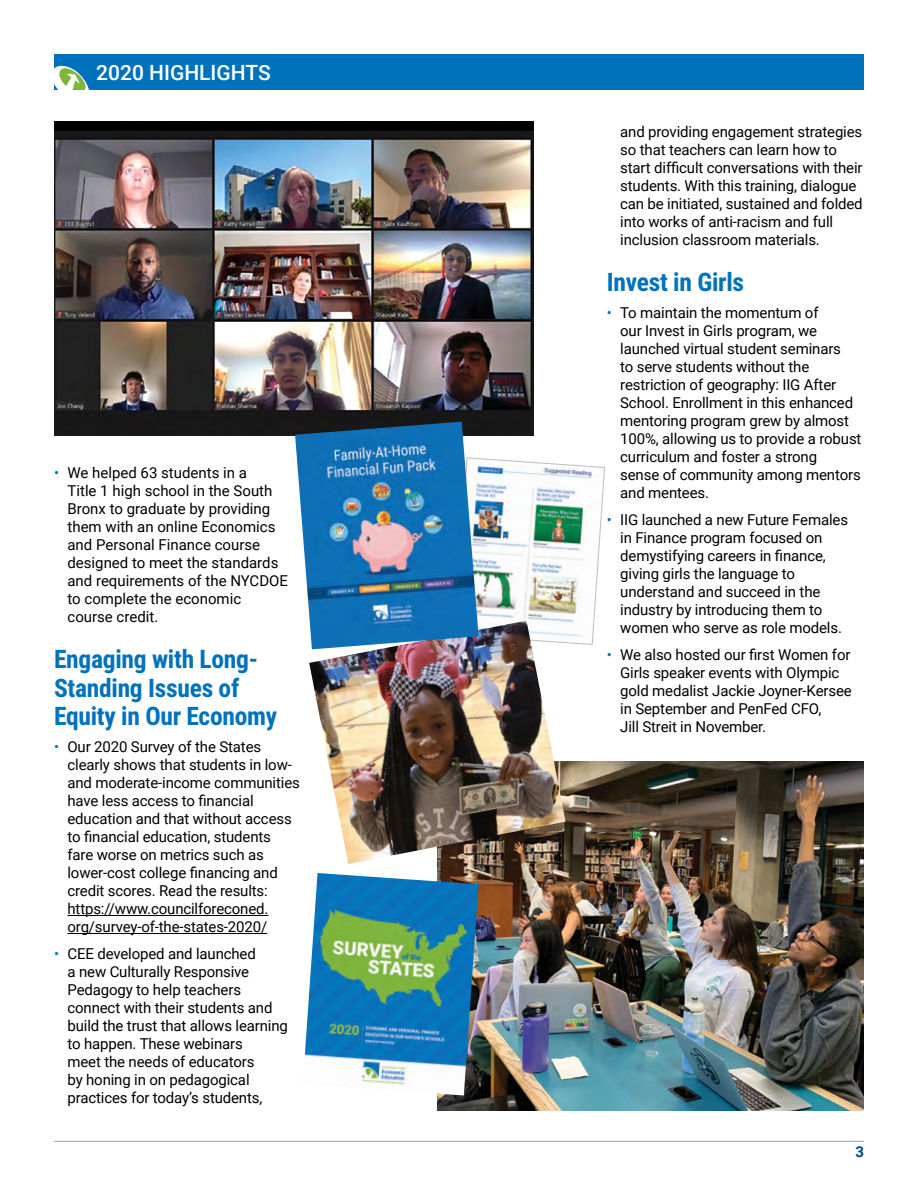
<style>
.page{position:relative;width:918px;height:1188px;background:#fff}
.page>*{position:absolute;margin:0;border:0;box-sizing:border-box;transform-origin:0 0}
.t1{font:700 25.5px/28.5px "Roboto Condensed";letter-spacing:-.01em;color:#0072bc}
.t2{font:500 21px "Roboto";color:#fff}
.t3{font:15px/18px "Roboto";letter-spacing:-.01em;color:#000}
.t4{font:700 15px "Roboto";color:#004a80}
.s1{color:#0072bc}
</style>
<div class="page">
<img style="left:437px;top:761px;width:427px;height:349px">
<img style="left:479px;top:458px;width:126px;height:187px">
<hr style="left:54px;top:1141px;width:810px;height:1px;background:#75bee9">
<div style="left:54px;top:54px;width:810px;height:36px;background:#0072bc"></div>
<hr style="left:68px;top:915px;width:200px;height:1px;background:#000">
<hr style="left:68px;top:933px;width:199px;height:1px;background:#000">
<img style="left:309px;top:621px;width:257px;height:243px">
<img style="left:304px;top:873px;width:175px;height:222px">
<img style="left:54px;top:122px;width:479px;height:313px">
<img style="left:295px;top:422px;width:184px;height:227px">
<h2 class="t2" style="left:96px;top:60px;width:176px">2020 HIGHLIGHTS</h2>
<p class="t3" style="left:68px;top:464px;width:222px;text-indent:-14px"><span class="s1">•</span> We helped 63 students in a<br>Title 1 high school in the South<br>Bronx to graduate by providing them with an online Economics and Personal Finance course designed to meet the standards and requirements of the NYCDOE to complete the economic course credit.</p>
<h1 class="t1" style="left:54px;top:645px;width:225px">Engaging with Long-<br>Standing Issues of<br>Equity in Our Economy</h1>
<p class="t3" style="left:68px;top:738px;width:234px;text-indent:-14px"><span class="s1">•</span> Our 2020 Survey of the States clearly shows that students in low&shy;and moderate-income communities have less access to financial education and that without access to financial education, students fare worse on metrics such as lower-cost college financing and credit scores. Read the results: https://www.councilforeconed. org/survey-of-the-states-2020/</p>
<p class="t3" style="left:68px;top:945px;width:222px;text-indent:-14px"><span class="s1">•</span> CEE developed and launched<br>a new Culturally Responsive<br>Pedagogy to help teachers connect with their students and build the trust that allows learning to happen. These webinars<br>meet the needs of educators<br>by honing in on pedagogical practices for today’s students,</p>
<p class="t3" style="left:620px;top:123px;width:244px">and providing engagement strategies so that teachers can learn how to start difficult conversations with their students. With this training, dialogue can be initiated, sustained and folded into works of anti-racism and full inclusion classroom materials.</p>
<h1 class="t1" style="left:607px;top:268px;width:139px">Invest in Girls</h1>
<p class="t3" style="left:620px;top:304px;width:243px;text-indent:-14px"><span class="s1">•</span> To maintain the momentum of<br>our Invest in Girls program, we launched virtual student seminars<br>to serve students without the restriction of geography: IIG After<br>School. Enrollment in this enhanced mentoring program grew by almost<br>100%, allowing us to provide a robust curriculum and foster a strong<br>sense of community among mentors and mentees.</p>
<p class="t3" style="left:620px;top:511px;width:229px;text-indent:-14px"><span class="s1">•</span> IIG launched a new Future Females in Finance program focused on demystifying careers in finance, giving girls the language to understand and succeed in the industry by introducing them to women who serve as role models.</p>
<p class="t3" style="left:620px;top:646px;width:233px;text-indent:-14px"><span class="s1">•</span> We also hosted our first Women for<br>Girls speaker events with Olympic gold medalist Jackie Joyner-Kersee in September and PenFed CFO,<br>Jill Streit in November.</p>
<p class="t4" style="left:855px;top:1143px;width:10px">3</p>
</div>
